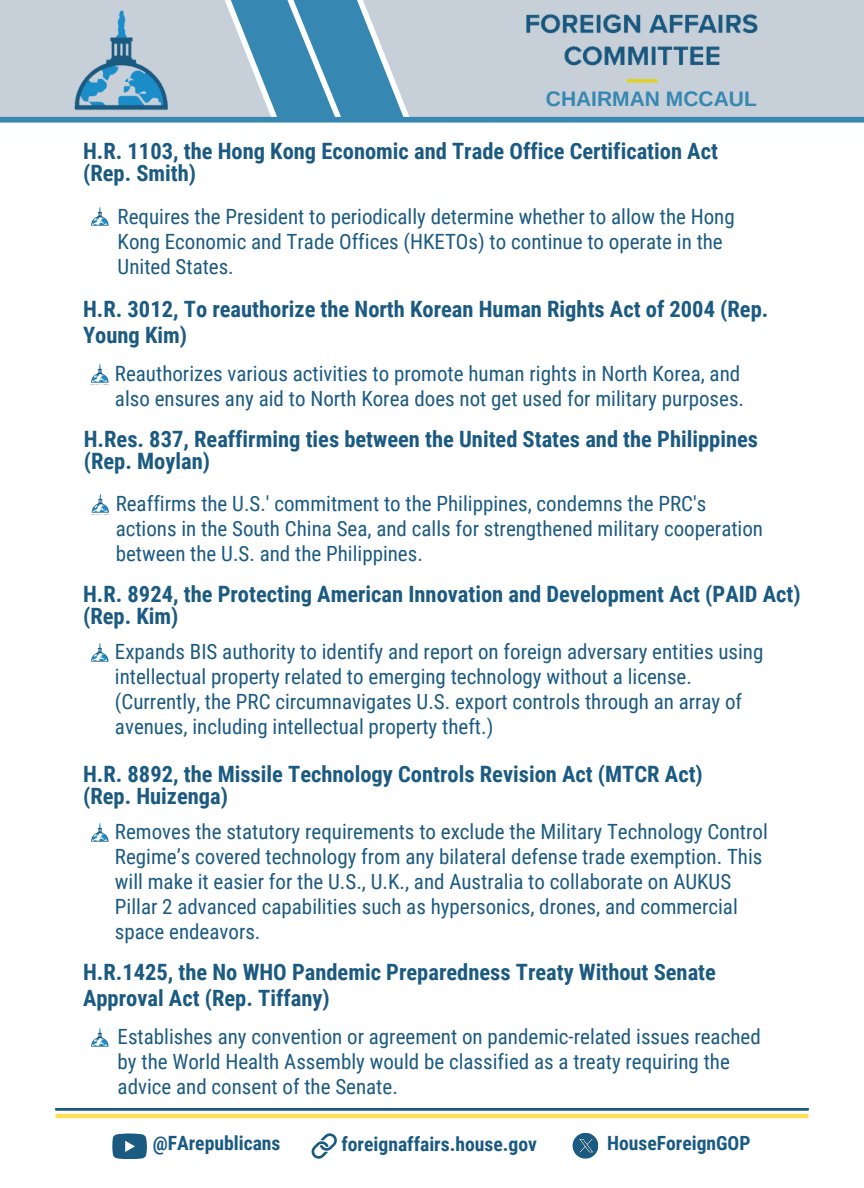
<style>
.page{position:relative;width:864px;height:1188px;background:#fff}
.page>*{position:absolute;margin:0;border:0;box-sizing:border-box;transform-origin:0 0}
.t1{font:700 22.5px/22px "Roboto Condensed";color:#1b5a81}
.t2{font:21px/25px "Roboto Condensed";color:#1b5a81}
.t3{font:700 21px "Arimo";color:#3687b2}
.t4{font:700 19.65px "Roboto Condensed";color:#1b5a81}
</style>
<div class="page">
<div style="left:357px;top:0;width:507px;height:129px;background:#c7d0d8"></div>
<img style="left:526px;top:14px;width:232px;height:69px">
<img style="left:0;top:0;width:199px;height:117px">
<svg style="left:199px;top:0;width:249px;height:117px"></svg>
<div style="left:5px;top:118px;width:851px;height:27px;background:#feffff"></div>
<div style="left:0;top:117px;width:864px;height:6px;background:#3687b2"></div>
<hr style="left:56px;top:1108px;width:752px;height:2px;background:#1b5a81">
<hr style="left:56px;top:1114px;width:752px;height:4px;background:#ffde59">
<svg style="left:112px;top:1133px;width:35px;height:26px"></svg>
<img style="left:573px;top:1133px;width:25px;height:26px">
<svg style="left:311px;top:1133px;width:26px;height:26px"></svg>
<img style="left:91px;top:207px;width:18px;height:19px">
<img style="left:91px;top:364px;width:18px;height:19px">
<img style="left:91px;top:643px;width:18px;height:19px">
<img style="left:91px;top:823px;width:18px;height:19px">
<img style="left:91px;top:494px;width:18px;height:19px">
<img style="left:91px;top:1028px;width:18px;height:19px">
<h2 class="t3" style="left:546px;top:87px;width:213px">CHAIRMAN MCCAUL</h2>
<p class="t1" style="left:83px;top:140px;width:636px">H.R. 1103, the Hong Kong Economic and Trade Office Certification Act (Rep. Smith)</p>
<p class="t2" style="left:118px;top:204px;width:619px">Requires the President to periodically determine whether to allow the Hong<br>Kong Economic and Trade Offices (HKETOs) to continue to operate in the<br>United States.</p>
<p class="t1" style="left:83px;top:296px;width:687px;line-height:26px">H.R. 3012, To reauthorize the North Korean Human Rights Act of 2004 (Rep.<br>Young Kim)</p>
<p class="t2" style="left:115px;top:361px;width:631px">Reauthorizes various activities to promote human rights in North Korea, and also ensures any aid to North Korea does not get used for military purposes.</p>
<p class="t1" style="left:84px;top:428px;width:676px">H.Res. 837, Reaffirming ties between the United States and the Philippines (Rep. Moylan)</p>
<p class="t2" style="left:116px;top:491px;width:649px">Reaffirms the U.S.' commitment to the Philippines, condemns the PRC's actions in the South China Sea, and calls for strengthened military cooperation between the U.S. and the Philippines.</p>
<p class="t1" style="left:83px;top:583px;width:719px">H.R. 8924, the Protecting American Innovation and Development Act (PAID Act) (Rep. Kim)</p>
<p class="t2" style="left:115px;top:640px;width:650px">Expands BIS authority to identify and report on foreign adversary entities using intellectual property related to emerging technology without a license. (Currently, the PRC circumnavigates U.S. export controls through an array of avenues, including intellectual property theft.)</p>
<p class="t1" style="left:83px;top:763px;width:621px">H.R. 8892, the Missile Technology Controls Revision Act (MTCR Act) (Rep. Huizenga)</p>
<p class="t2" style="left:115px;top:820px;width:654px">Removes the statutory requirements to exclude the Military Technology Control Regime’s covered technology from any bilateral defense trade exemption. This will make it easier for the U.S., U.K., and Australia to collaborate on AUKUS Pillar 2 advanced capabilities such as hypersonics, drones, and commercial space endeavors.</p>
<p class="t1" style="left:83px;top:959px;width:634px;line-height:26px">H.R.1425, the No WHO Pandemic Preparedness Treaty Without Senate<br>Approval Act (Rep. Tiffany)</p>
<h1 class="t2" style="left:118px;top:1024px;width:645px">Establishes any convention or agreement on pandemic-related issues reached by the World Health Assembly would be classified as a treaty requiring the advice and consent of the Senate.</h1>
<p class="t4" style="left:153px;top:1132px;width:129px">@FArepublicans</p>
<h1 class="t4" style="left:341px;top:1133px;width:197px">foreignaffairs.house.gov</h1>
<p class="t4" style="left:607px;top:1132px;width:145px">HouseForeignGOP</p>
</div>
